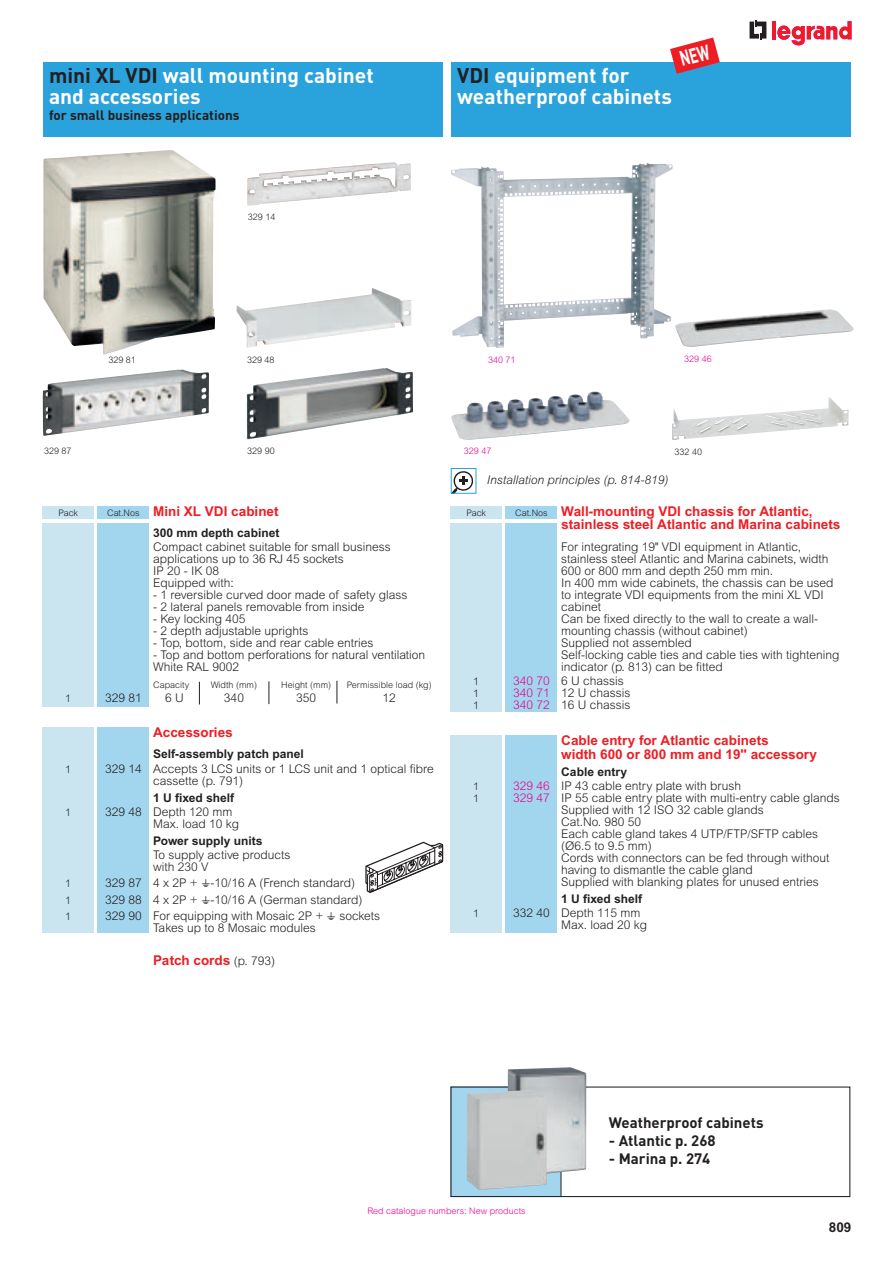
<style>
.page{position:relative;width:894px;height:1263px;background:#fff}
.page>*{position:absolute;margin:0;border:0;box-sizing:border-box;transform-origin:0 0}
.t1{font:700 21px/21px "DIN";color:#fff}
.t2{font:700 15px "DIN";color:#231f20}
.t3{font:700 13.5px/13.5px "Arial";color:#ee1d23}
.t4{font:700 13.5px "DIN";color:#231f20}
.t5{font:700 13.5px "Arial";color:#231f20}
.t6{font:300 12px/12px "Arial";color:#231f20}
.t7{font:700 12px "Arial";color:#231f20}
.t8{font:italic 300 12px "Arial";color:#231f20}
.t9{font:300 10.5px "Arial";color:#231f20}
.t10{font:300 9px "Arial";color:#231f20}
.t11{font:300 9px "Arial";color:#ed028c}
.s1{color:#231f20}
.s2{font-weight:300;font-size:9px;color:#231f20}
.s3{font-family:"Legrand";font-weight:400;font-size:24px}
.s4{font-weight:300;font-size:12px;color:#231f20}
.s5{color:#ed028c}
</style>
<div class="page">
<svg style="left:750px;top:20px;width:16px;height:20px"></svg>
<svg style="left:772px;top:21px;width:4px;height:18px"></svg>
<svg style="left:777px;top:21px;width:75px;height:24px"></svg>
<div style="left:43px;top:62px;width:399px;height:74px;background:#2aa2db"></div>
<div style="left:43px;top:727px;width:51px;height:206px;background:#cae4f0"></div>
<div style="left:98px;top:727px;width:51px;height:206px;background:#a1d6ee"></div>
<div style="left:43px;top:523px;width:51px;height:183px;background:#cae4f0"></div>
<div style="left:98px;top:523px;width:51px;height:183px;background:#a1d6ee"></div>
<div style="left:43px;top:506px;width:51px;height:13px;background:#cae4f0"></div>
<div style="left:98px;top:506px;width:51px;height:13px;background:#a1d6ee"></div>
<svg style="left:199px;top:682px;width:1px;height:22px"></svg>
<svg style="left:269px;top:681px;width:1px;height:23px"></svg>
<svg style="left:337px;top:681px;width:1px;height:23px"></svg>
<img style="left:43px;top:150px;width:173px;height:205px">
<img style="left:247px;top:162px;width:164px;height:44px">
<img style="left:237px;top:288px;width:174px;height:60px">
<img style="left:43px;top:370px;width:166px;height:66px">
<svg style="left:365px;top:842px;width:78px;height:51px"></svg>
<img style="left:247px;top:368px;width:166px;height:72px">
<div style="left:451px;top:62px;width:400px;height:74px;background:#2aa2db"></div>
<div style="left:451px;top:523px;width:51px;height:188px;background:#cae4f0"></div>
<div style="left:506px;top:523px;width:51px;height:188px;background:#a1d6ee"></div>
<div style="left:451px;top:506px;width:51px;height:13px;background:#cae4f0"></div>
<div style="left:506px;top:506px;width:51px;height:13px;background:#a1d6ee"></div>
<div style="left:451px;top:735px;width:51px;height:198px;background:#cae4f0"></div>
<div style="left:506px;top:735px;width:51px;height:198px;background:#a1d6ee"></div>
<img style="left:451px;top:163px;width:222px;height:185px">
<img style="left:672px;top:397px;width:177px;height:43px">
<img style="left:451px;top:391px;width:179px;height:49px">
<img style="left:675px;top:309px;width:179px;height:38px">
<svg style="left:453px;top:471px;width:20px;height:21px"></svg>
<div style="left:451px;top:468px;width:25px;height:26px;border:1px solid #2aa2db"></div>
<div style="left:450px;top:1087px;width:111px;height:110px;background:#a1d6ee"></div>
<div style="left:450px;top:1087px;width:400px;height:110px;border:1px solid #231f20"></div>
<hr style="left:561px;top:1087px;width:1px;height:110px;background:#231f20">
<img style="left:508px;top:1067px;width:79px;height:110px">
<img style="left:467px;top:1090px;width:80px;height:100px">
<svg style="left:670px;top:38px;width:50px;height:36px"></svg>
<h1 class="t1" style="left:49px;top:68px;width:326px"><span class="s1">mini XL VDI</span> wall mounting cabinet and accessories</h1>
<p class="t4" style="left:49px;top:110px;width:192px">for small business applications</p>
<p class="t10" style="left:248px;top:213px;width:29px">329 14</p>
<h1 class="t1" style="left:457px;top:68px;width:216px"><span class="s1">VDI</span> equipment for weatherproof cabinets</h1>
<p class="t10" style="left:108px;top:357px;width:29px">329 81</p>
<p class="t10" style="left:247px;top:356px;width:29px">329 48</p>
<p class="t11" style="left:488px;top:357px;width:29px">340 71</p>
<p class="t11" style="left:684px;top:356px;width:29px">329 46</p>
<p class="t10" style="left:44px;top:447px;width:29px">329 87</p>
<p class="t10" style="left:247px;top:447px;width:29px">329 90</p>
<p class="t10" style="left:58px;top:509px;width:21px">Pack</p>
<p class="t3" style="left:107px;top:506px;width:173px"><span class="s2">Cat.Nos</span> Mini XL VDI cabinet</p>
<p class="t7" style="left:153px;top:529px;width:128px">300 mm depth cabinet</p>
<p class="t6" style="left:153px;top:542px;width:239px">Compact cabinet suitable for small business applications up to 36 RJ 45 sockets<br>IP 20 - IK 08<br>Equipped with:</p>
<p class="t6" style="left:153px;top:590px;width:256px">- 1 reversible curved door made of safety glass</p>
<p class="t6" style="left:153px;top:602px;width:213px">- 2 lateral panels removable from inside</p>
<p class="t6" style="left:153px;top:614px;width:94px">- Key locking 405</p>
<p class="t6" style="left:153px;top:626px;width:157px">- 2 depth adjustable uprights</p>
<p class="t6" style="left:153px;top:638px;width:222px">- Top, bottom, side and rear cable entries</p>
<p class="t6" style="left:153px;top:650px;width:274px">- Top and bottom perforations for natural ventilation<br>White RAL 9002</p>
<p class="t10" style="left:153px;top:681px;width:38px">Capacity</p>
<p class="t10" style="left:211px;top:681px;width:48px">Width (mm)</p>
<p class="t10" style="left:281px;top:681px;width:51px">Height (mm)</p>
<p class="t10" style="left:347px;top:681px;width:86px">Permissible load (kg)</p>
<p class="t9" style="left:65px;top:694px;width:7px">1</p>
<p class="t6" style="left:105px;top:693px;width:38px">329 81</p>
<p class="t6" style="left:165px;top:693px;width:20px">6 U</p>
<p class="t6" style="left:224px;top:693px;width:22px">340</p>
<p class="t6" style="left:296px;top:693px;width:22px">350</p>
<p class="t6" style="left:383px;top:693px;width:15px">12</p>
<p class="t3" style="left:153px;top:727px;width:81px">Accessories</p>
<p class="t7" style="left:153px;top:750px;width:152px">Self-assembly patch panel</p>
<p class="t9" style="left:65px;top:765px;width:7px">1</p>
<p class="t6" style="left:153px;top:764px;width:282px;text-indent:-48px">329 14 Accepts 3 LCS units or 1 LCS unit and 1 optical fibre cassette (p. 791)</p>
<p class="t7" style="left:153px;top:793px;width:83px">1 U fixed shelf</p>
<p class="t9" style="left:65px;top:808px;width:7px">1</p>
<p class="t6" style="left:153px;top:807px;width:88px;text-indent:-48px">329 48 Depth 120 mm<br>Max. load 10 kg</p>
<p class="t7" style="left:153px;top:836px;width:111px">Power supply units</p>
<p class="t6" style="left:153px;top:850px;width:139px">To supply active products with 230 V</p>
<p class="t9" style="left:65px;top:880px;width:7px">1</p>
<p class="t6" style="left:105px;top:878px;width:252px">329 87 4 x 2P + <span class="s3">T</span>-10/16 A (French standard)</p>
<p class="t9" style="left:65px;top:896px;width:7px">1</p>
<p class="t6" style="left:105px;top:895px;width:259px">329 88 4 x 2P + <span class="s3">T</span>-10/16 A (German standard)</p>
<p class="t9" style="left:65px;top:912px;width:7px">1</p>
<p class="t6" style="left:153px;top:911px;width:229px;text-indent:-48px">329 90 For equipping with Mosaic 2P + <span class="s3">T</span> sockets<br>Takes up to 8 Mosaic modules</p>
<p class="t3" style="left:153px;top:955px;width:123px">Patch cords <span class="s4">(p. 793)</span></p>
<p class="t11" style="left:464px;top:448px;width:29px">329 47</p>
<p class="t10" style="left:675px;top:449px;width:29px">332 40</p>
<p class="t8" style="left:487px;top:475px;width:183px">Installation principles (p. 814-819)</p>
<p class="t10" style="left:466px;top:509px;width:21px">Pack</p>
<p class="t3" style="left:561px;top:506px;width:281px;text-indent:-46px"><span class="s2">Cat.Nos</span> Wall-mounting VDI chassis for Atlantic, stainless steel Atlantic and Marina cabinets</p>
<p class="t6" style="left:561px;top:542px;width:280px">For integrating 19" VDI equipment in Atlantic, stainless steel Atlantic and Marina cabinets, width 600 or 800 mm and depth 250 mm min.<br>In 400 mm wide cabinets, the chassis can be used to integrate VDI equipments from the mini XL VDI cabinet<br>Can be fixed directly to the wall to create a wall&shy;mounting chassis (without cabinet)<br>Supplied not assembled<br>Self-locking cable ties and cable ties with tightening indicator (p. 813) can be fitted</p>
<p class="t9" style="left:473px;top:677px;width:7px">1</p>
<p class="t6" style="left:513px;top:676px;width:112px"><span class="s5">340 70</span> 6 U chassis</p>
<p class="t9" style="left:473px;top:689px;width:7px">1</p>
<p class="t6" style="left:513px;top:688px;width:119px"><span class="s5">340 71</span> 12 U chassis</p>
<p class="t9" style="left:473px;top:701px;width:7px">1</p>
<p class="t6" style="left:513px;top:700px;width:119px"><span class="s5">340 72</span> 16 U chassis</p>
<p class="t3" style="left:561px;top:735px;width:257px">Cable entry for Atlantic cabinets<br>width 600 or 800 mm and 19" accessory</p>
<p class="t7" style="left:561px;top:767px;width:67px">Cable entry</p>
<p class="t9" style="left:473px;top:783px;width:7px">1</p>
<p class="t6" style="left:513px;top:781px;width:230px"><span class="s5">329 46</span> IP 43 cable entry plate with brush</p>
<p class="t9" style="left:473px;top:795px;width:7px">1</p>
<p class="t6" style="left:561px;top:793px;width:280px;text-indent:-48px"><span class="s5">329 47</span> IP 55 cable entry plate with multi-entry cable glands Supplied with 12 ISO 32 cable glands<br>Cat.No. 980 50<br>Each cable gland takes 4 UTP/FTP/SFTP cables (Ø6.5 to 9.5 mm)<br>Cords with connectors can be fed through without having to dismantle the cable gland<br>Supplied with blanking plates for unused entries</p>
<p class="t7" style="left:561px;top:895px;width:83px">1 U fixed shelf</p>
<p class="t9" style="left:473px;top:910px;width:7px">1</p>
<p class="t6" style="left:561px;top:908px;width:88px;text-indent:-48px">332 40 Depth 115 mm<br>Max. load 20 kg</p>
<p class="t2" style="left:609px;top:1117px;width:156px">Weatherproof cabinets</p>
<p class="t2" style="left:609px;top:1135px;width:108px">- Atlantic p. 268</p>
<p class="t2" style="left:609px;top:1153px;width:103px">- Marina p. 274</p>
<p class="t11" style="left:367px;top:1207px;width:160px">Red catalogue numbers: New products</p>
<p class="t5" style="left:829px;top:1223px;width:24px">809</p>
</div>
